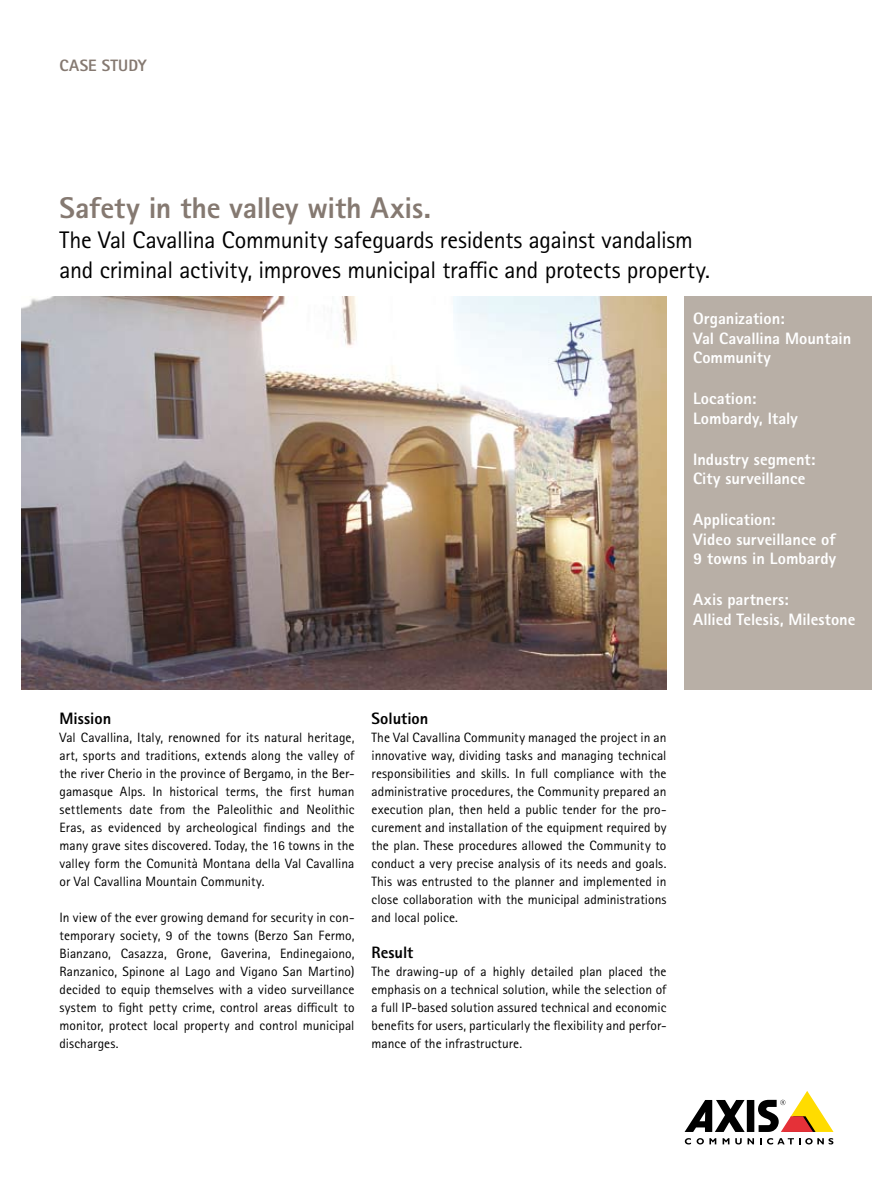
<style>
.page{position:relative;width:893px;height:1191px;background:#fff}
.page>*{position:absolute;margin:0;border:0;box-sizing:border-box;transform-origin:0 0}
.t1{font:800 30px "Rotis Sans Serif Pro";letter-spacing:-.005em;color:#857971}
.t2{font:24px/30px "Rotis Sans Serif Pro";letter-spacing:-.01em;color:#000}
.t3{font:800 16.5px/19.5px "Rotis Sans Serif Pro";color:#fff}
.t4{font:800 16.5px "Rotis Sans Serif Pro";color:#000}
.t5{font:800 16.5px "Rotis Sans Serif Pro";letter-spacing:.01em;color:#857971}
.t6{font:13.5px/18px "Rotis Sans Serif Pro";letter-spacing:.005em;color:#000;text-align:justify}
</style>
<div class="page">
<div style="left:747px;top:1100px;width:7px;height:32px;background:#000"></div>
<svg style="left:685px;top:1100px;width:60px;height:32px"></svg>
<svg style="left:758px;top:1091px;width:75px;height:41px"></svg>
<svg style="left:685px;top:1138px;width:6px;height:6px"></svg>
<svg style="left:697px;top:1138px;width:19px;height:6px"></svg>
<svg style="left:723px;top:1138px;width:6px;height:6px"></svg>
<svg style="left:735px;top:1138px;width:19px;height:6px"></svg>
<svg style="left:760px;top:1138px;width:73px;height:6px"></svg>
<div style="left:684px;top:296px;width:188px;height:393px;background:#b8afa6"></div>
<img style="left:21px;top:296px;width:645px;height:393px">
<p class="t5" style="left:60px;top:55px;width:89px">CASE STUDY</p>
<h1 class="t1" style="left:60px;top:188px;width:373px">Safety in the valley with Axis.</h1>
<h2 class="t2" style="left:60px;top:225px;width:652px">The Val Cavallina Community safeguards residents against vandalism and criminal activity, improves municipal traffic and protects property.</h2>
<p class="t3" style="left:693px;top:308px;width:160px">Organization:<br>Val Cavallina Mountain<br>Community</p>
<p class="t3" style="left:693px;top:389px;width:106px">Location:<br>Lombardy, Italy</p>
<p class="t3" style="left:693px;top:449px;width:124px">Industry segment:<br>City surveillance</p>
<p class="t3" style="left:693px;top:510px;width:145px">Application:<br>Video surveillance of<br>9 towns in Lombardy</p>
<p class="t3" style="left:693px;top:590px;width:164px">Axis partners:<br>Allied Telesis, Milestone</p>
<p class="t4" style="left:60px;top:707px;width:53px">Mission</p>
<p class="t6" style="left:60px;top:728px;width:297px">Val Cavallina, Italy, renowned for its natural heritage, art, sports and traditions, extends along the valley of the river Cherio in the province of Bergamo, in the Ber&shy;gamasque Alps. In historical terms, the first human settlements date from the Paleolithic and Neolithic Eras, as evidenced by archeological findings and the many grave sites discovered. Today, the 16 towns in the valley form the Comunità Montana della Val Cavallina or Val Cavallina Mountain Community.</p>
<p class="t6" style="left:60px;top:908px;width:297px">In view of the ever growing demand for security in con&shy;temporary society, 9 of the towns (Berzo San Fermo, Bianzano, Casazza, Grone, Gaverina, Endinegaiono, Ranzanico, Spinone al Lago and Vigano San Martino) decided to equip themselves with a video surveillance system to fight petty crime, control areas difficult to monitor, protect local property and control municipal discharges.</p>
<p class="t4" style="left:372px;top:707px;width:58px">Solution</p>
<p class="t6" style="left:372px;top:728px;width:296px">The Val Cavallina Community managed the project in an innovative way, dividing tasks and managing technical responsibilities and skills. In full compliance with the administrative procedures, the Community prepared an execution plan, then held a public tender for the pro&shy;curement and installation of the equipment required by the plan. These procedures allowed the Community to conduct a very precise analysis of its needs and goals.<br>This was entrusted to the planner and implemented in close collaboration with the municipal administrations and local police.</p>
<p class="t4" style="left:372px;top:941px;width:43px">Result</p>
<p class="t6" style="left:372px;top:962px;width:297px">The drawing-up of a highly detailed plan placed the emphasis on a technical solution, while the selection of a full IP-based solution assured technical and economic benefits for users, particularly the flexibility and perfor&shy;mance of the infrastructure.</p>
</div>
